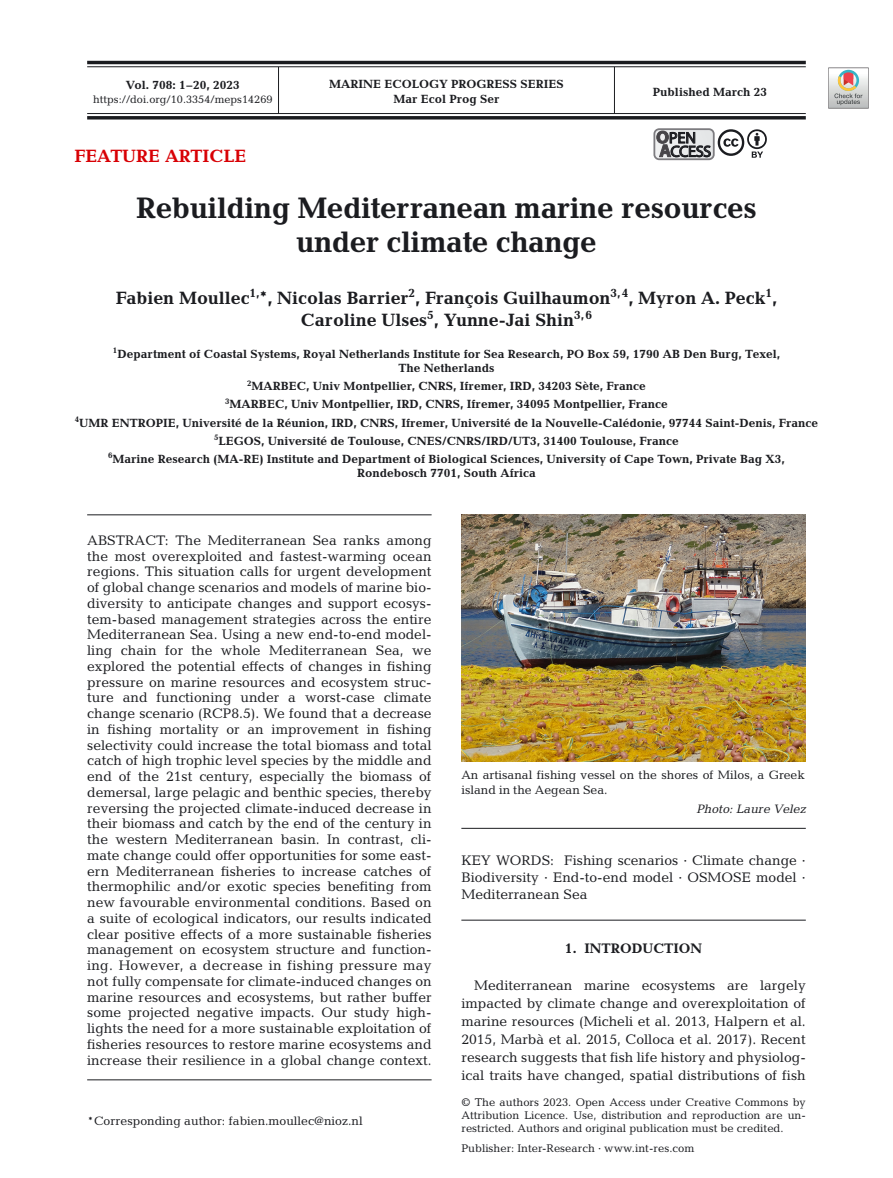
<style>
.page{position:relative;width:893px;height:1178px;background:#fff}
.page>*{position:absolute;margin:0;border:0;box-sizing:border-box;transform-origin:0 0}
.t1{font:700 30px/34.5px "Candida Pro";letter-spacing:-.015em;color:#1b1c20;text-align:center}
.t2{font:700 18px/21.6px "Candida Pro";letter-spacing:-.005em;color:#1b1c20;text-align:center}
.t3{font:700 18px "Candida Pro";letter-spacing:-.005em;color:#d80005}
.t4{font:15.9px/13.5px "Myriad";letter-spacing:-.02em;color:#1b1c20}
.t5{font:13.95px/15.8px "Candida Pro";color:#1b1c20;text-align:justify}
.t6{font:700 13.95px "Candida Pro";color:#1b1c20}
.t7{font:12.3px/14.7px "Candida Pro";color:#1b1c20}
.t8{font:12.3px "Oblique Straight Plain";color:#1b1c20}
.t9{font:700 12px/18.1px "Candida Pro";color:#1b1c20;text-align:center}
.t10{font:11.25px/13.2px "Candida Pro";color:#1b1c20;text-align:justify}
.t11{font:10.95px "Candida Pro";color:#1b1c20}
.s1{font-weight:700;font-size:17.7px;color:#474549}
.s2{font-size:13.5px}
</style>
<div class="page">
<hr style="left:87px;top:61px;width:719px;height:3px;background:#1b1c20">
<svg style="left:87px;top:116px;width:719px;height:4px;background:#3a3a3e"></svg>
<hr style="left:87px;top:66px;width:719px;height:1px;background:#1b1c20">
<hr style="left:278px;top:67px;width:1px;height:47px;background:#1b1c20">
<hr style="left:87px;top:113px;width:719px;height:1px;background:#1b1c20">
<hr style="left:614px;top:67px;width:1px;height:47px;background:#1b1c20">
<hr style="left:87px;top:514px;width:345px;height:1px;background:#1b1c20">
<hr style="left:87px;top:1079px;width:345px;height:1px;background:#1b1c20">
<div style="left:654px;top:129px;width:60px;height:30px;background:#eaecec;border-radius:5px"></div>
<div style="left:653px;top:128px;width:62px;height:32px;border:2px solid #7d7c80;border-radius:5px"></div>
<svg style="left:718px;top:129px;width:49px;height:29px"></svg>
<img style="left:461px;top:514px;width:345px;height:248px">
<hr style="left:461px;top:828px;width:345px;height:1px;background:#1b1c20">
<hr style="left:461px;top:920px;width:345px;height:1px;background:#1b1c20">
<div style="left:828px;top:68px;width:41px;height:40px;background:linear-gradient(to bottom,#fff,#bcbebd)"></div>
<div style="left:828px;top:68px;width:41px;height:40px;border:1px solid #888688"></div>
<svg style="left:834px;top:70px;width:28px;height:35px"></svg>
<p class="t9" style="left:126px;top:77px;width:116px">Vol. 708: 1–20, 2023</p>
<p class="t11" style="left:93px;top:95px;width:181px">https://doi.org/10.3354/meps14269</p>
<p class="t9" style="left:329px;top:78px;width:236px;line-height:14.4px">MARINE ECOLOGY PROGRESS SERIES<br>Mar Ecol Prog Ser</p>
<p class="t9" style="left:653px;top:84px;width:116px">Published March 23</p>
<p class="t4" style="left:656px;top:132px;width:57px"><span class="s1">O</span>PEN<br><span class="s1">A</span>CCESS</p>
<p class="t3" style="left:74px;top:149px;width:173px">FEATURE ARTICLE</p>
<h1 class="t1" style="left:136px;top:193px;width:622px">Rebuilding Mediterranean marine resources under climate change</h1>
<p class="t2" style="left:116px;top:289px;width:663px">Fabien Moullec<sup>1,</sup>*, Nicolas Barrier<sup>2</sup>, François Guilhaumon<sup>3,4</sup>, Myron A. Peck<sup>1</sup>,<br>Caroline Ulses<sup>5</sup>, Yunne-Jai Shin<sup>3,6</sup></p>
<p class="t9" style="left:113px;top:348px;width:669px;line-height:14.4px"><sup>1</sup>Department of Coastal Systems, Royal Netherlands Institute for Sea Research, PO Box 59, 1790 AB Den Burg, Texel,<br>The Netherlands</p>
<p class="t9" style="left:75px;top:378px;width:745px"><sup>2</sup>MARBEC, Univ Montpellier, CNRS, Ifremer, IRD, 34203 Sète, France<br><sup>3</sup>MARBEC, Univ Montpellier, IRD, CNRS, Ifremer, 34095 Montpellier, France<br><sup>4</sup>UMR ENTROPIE, Université de la Réunion, IRD, CNRS, Ifremer, Université de la Nouvelle-Calédonie, 97744 Saint-Denis, France <sup>5</sup>LEGOS, Université de Toulouse, CNES/CNRS/IRD/UT3, 31400 Toulouse, France<br><sup>6</sup>Marine Research (MA-RE) Institute and Department of Biological Sciences, University of Cape Town, Private Bag X3,</p>
<p class="t9" style="left:357px;top:465px;width:180px">Rondebosch 7701, South Africa</p>
<p class="t5" style="left:87px;top:534px;width:346px">ABSTRACT: The Mediterranean Sea ranks among the most overexploited and fastest-warming ocean regions. This situation calls for urgent development of global change scenarios and models of marine bio&shy;diversity to anticipate changes and support ecosys&shy;tem-based management strategies across the entire Mediterranean Sea. Using a new end-to-end model&shy;ling chain for the whole Mediterranean Sea, we explored the potential effects of changes in fishing pressure on marine resources and ecosystem struc&shy;ture and functioning under a worst-case climate change scenario (RCP8.5). We found that a decrease in fishing mortality or an improvement in fishing selectivity could increase the total biomass and total catch of high trophic level species by the middle and end of the 21st century, especially the biomass of demersal, large pelagic and benthic species, thereby reversing the projected climate-induced decrease in their biomass and catch by the end of the century in the western Mediterranean basin. In contrast, cli&shy;mate change could offer opportunities for some east&shy;ern Mediterranean fisheries to increase catches of thermophilic and/or exotic species benefiting from new favourable environmental conditions. Based on a suite of ecological indicators, our results indicated clear positive effects of a more sustainable fisheries management on ecosystem structure and function&shy;ing. However, a decrease in fishing pressure may not fully compensate for climate-induced changes on marine resources and ecosystems, but rather buffer some projected negative impacts. Our study high&shy;lights the need for a more sustainable exploitation of fisheries resources to restore marine ecosystems and increase their resilience in a global change context<span class="s2">.</span></p>
<p class="t7" style="left:87px;top:1115px;width:277px">*Corresponding author: fabien.moullec@nioz.nl</p>
<p class="t7" style="left:461px;top:769px;width:345px">An artisanal fishing vessel on the shores of Milos, a Greek island in the Aegean Sea.</p>
<p class="t8" style="left:696px;top:805px;width:111px">Photo: Laure Velez</p>
<p class="t5" style="left:461px;top:853px;width:346px;line-height:16.8px">KEY WORDS: Fishing scenarios · Climate change · Biodiversity · End-to-end model · OSMOSE model · Mediterranean Sea</p>
<p class="t6" style="left:565px;top:944px;width:139px">1. INTRODUCTION</p>
<p class="t5" style="left:461px;top:977px;width:346px;line-height:18.1px;text-indent:13px">Mediterranean marine ecosystems are largely impacted by climate change and overexploitation of marine resources (Micheli et al. 2013, Halpern et al.<br>2015, Marbà et al. 2015, Colloca et al. 2017). Recent research suggests that fish life history and physiolog&shy;ical traits have changed, spatial distributions of fish</p>
<p class="t10" style="left:461px;top:1096px;width:346px">© The authors 2023. Open Access under Creative Commons by Attribution Licence. Use, distribution and reproduction are un - restricted. Authors and original publication must be credited.</p>
<p class="t10" style="left:461px;top:1142px;width:234px">Publisher: Inter-Research · www.int-res.com</p>
</div>
